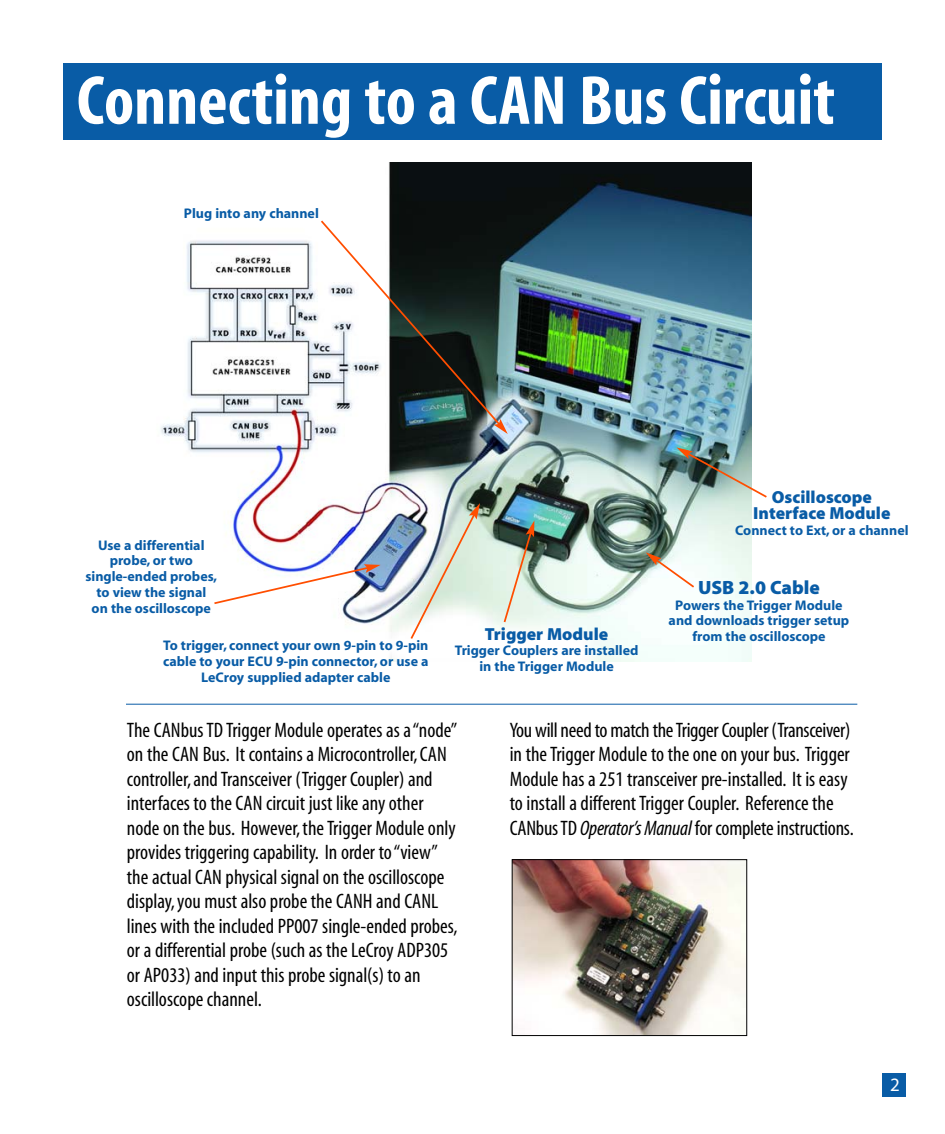
<style>
.page{position:relative;width:945px;height:1134px;background:#fff}
.page>*{position:absolute;margin:0;border:0;box-sizing:border-box;transform-origin:0 0}
.t1{font:70px "Myriad MM 700 300";color:#fff}
.t2{font:21px/24.5px "Myriad MM 400 300";color:#000}
.t3{font:19.25px "Myriad MM 830 600";color:#095ca6}
.t4{font:18.9px "Myriad MM 400 600";color:#fff}
.t5{font:17.5px/15.8px "Myriad MM 830 600";color:#095ca6;text-align:center}
.t6{font:700 14px/15.8px "Myriad";color:#095ca6;text-align:center}
.s1{font-family:"Myriad MM It 400 300"}
</style>
<div class="page">
<div style="left:63px;top:63px;width:734px;height:77px;background:#095ca6"></div>
<img style="left:161px;top:162px;width:591px;height:499px">
<div style="left:882px;top:1073px;width:24px;height:24px;background:#095ca6"></div>
<div style="left:780px;top:63px;width:102px;height:77px;background:#095ca6"></div>
<img style="left:514px;top:861px;width:231px;height:173px">
<div style="left:512px;top:859px;width:235px;height:177px;border:1px solid #000"></div>
<hr style="left:126px;top:704px;width:731px;height:1px;background:#095ca6">
<img style="left:212px;top:564px;width:169px;height:41px">
<svg style="left:319px;top:219px;width:189px;height:215px"></svg>
<svg style="left:409px;top:503px;width:71px;height:138px"></svg>
<svg style="left:502px;top:520px;width:32px;height:104px;background:#b2b9ab"></svg>
<svg style="left:646px;top:552px;width:50px;height:37px"></svg>
<img style="left:676px;top:447px;width:91px;height:52px">
<h1 class="t1" style="left:77px;top:74px;width:760px">Connecting to a CAN Bus Circuit</h1>
<p class="t6" style="left:184px;top:207px;width:136px">Plug into any channel</p>
<p class="t6" style="left:85px;top:538px;width:133px">Use a differential probe, or two single-ended probes, to view the signal<br>on the oscilloscope</p>
<p class="t6" style="left:163px;top:639px;width:267px">To trigger, connect your own 9-pin to 9-pin cable to your ECU 9-pin connector, or use a<br>LeCroy supplied adapter cable</p>
<p class="t5" style="left:485px;top:628px;width:125px">Trigger Module</p>
<p class="t6" style="left:455px;top:644px;width:185px">Trigger Couplers are installed in the Trigger Module</p>
<p class="t5" style="left:753px;top:491px;width:139px">Oscilloscope<br>Interface Module</p>
<p class="t6" style="left:735px;top:523px;width:175px">Connect to Ext, or a channel</p>
<p class="t3" style="left:698px;top:580px;width:123px">USB 2.0 Cable</p>
<p class="t6" style="left:669px;top:598px;width:182px">Powers the Trigger Module and downloads trigger setup from the oscilloscope</p>
<p class="t2" style="left:127px;top:719px;width:332px">The CANbus TD Trigger Module operates as a “node” on the CAN Bus. It contains a Microcontroller, CAN controller, and Transceiver (Trigger Coupler) and interfaces to the CAN circuit just like any other node on the bus. However, the Trigger Module only provides triggering capability. In order to “view” the actual CAN physical signal on the oscilloscope display, you must also probe the CANH and CANL lines with the included PP007 single-ended probes, or a differential probe (such as the LeCroy ADP305 or AP033) and input this probe signal(s) to an oscilloscope channel.</p>
<p class="t2" style="left:510px;top:719px;width:346px">You will need to match the Trigger Coupler (Transceiver) in the Trigger Module to the one on your bus. Trigger Module has a 251 transceiver pre-installed. It is easy to install a different Trigger Coupler. Reference the CANbus TD <span class="s1">Operator’s Manual</span> for complete instructions.</p>
<p class="t4" style="left:890px;top:1077px;width:11px">2</p>
</div>
